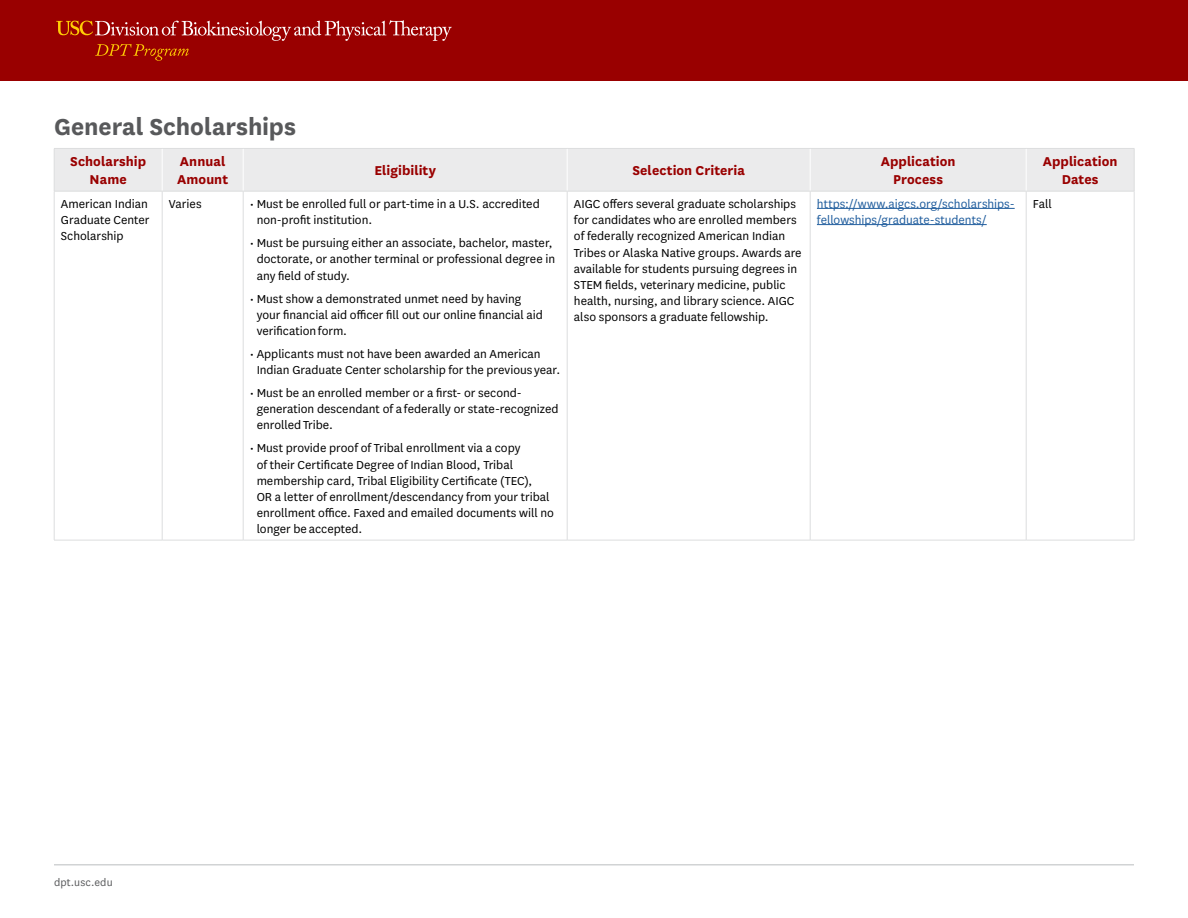
<style>
.page{position:relative;width:1188px;height:918px;background:#fff}
.page>*{position:absolute;margin:0;border:0;box-sizing:border-box;transform-origin:0 0}
.t1{font:700 27px "National";letter-spacing:-.005em;color:#58595b}
.t2{font:700 15px/18px "National";letter-spacing:.005em;color:#900;text-align:center}
.t3{font:13.5px/16.2px "National";color:#000}
.t4{font:13.5px/16.2px "National";color:#215e9e}
.t5{font:12px "National";letter-spacing:.015em;color:#58595b}
</style>
<div class="page">
<hr style="left:54px;top:864px;width:1080px;height:2px;background:#d1d3d4">
<div style="left:0;top:0;width:1188px;height:81px;background:#900"></div>
<svg style="left:56px;top:20px;width:396px;height:41px"></svg>
<div style="left:55px;top:149px;width:1079px;height:42px;background:#ebebec"></div>
<hr style="left:162px;top:149px;width:1px;height:42px;background:#fff">
<hr style="left:243px;top:149px;width:1px;height:42px;background:#fff">
<hr style="left:567px;top:149px;width:1px;height:42px;background:#fff">
<hr style="left:810px;top:149px;width:1px;height:42px;background:#fff">
<hr style="left:1026px;top:149px;width:1px;height:42px;background:#fff">
<hr style="left:54px;top:148px;width:108px;height:1px;background:#dcddde">
<hr style="left:54px;top:149px;width:1px;height:42px;background:#dcddde">
<hr style="left:162px;top:148px;width:81px;height:1px;background:#dcddde">
<hr style="left:243px;top:148px;width:324px;height:1px;background:#dcddde">
<hr style="left:567px;top:148px;width:243px;height:1px;background:#dcddde">
<hr style="left:810px;top:148px;width:216px;height:1px;background:#dcddde">
<hr style="left:1026px;top:148px;width:108px;height:1px;background:#dcddde">
<hr style="left:1134px;top:149px;width:1px;height:42px;background:#dcddde">
<hr style="left:54px;top:191px;width:108px;height:1px;background:#dcddde">
<hr style="left:162px;top:191px;width:81px;height:1px;background:#dcddde">
<hr style="left:243px;top:191px;width:324px;height:1px;background:#dcddde">
<hr style="left:567px;top:191px;width:243px;height:1px;background:#dcddde">
<hr style="left:810px;top:191px;width:216px;height:1px;background:#dcddde">
<hr style="left:1026px;top:191px;width:108px;height:1px;background:#dcddde">
<hr style="left:54px;top:191px;width:1px;height:349px;background:#dcddde">
<hr style="left:162px;top:191px;width:1px;height:349px;background:#dcddde">
<hr style="left:243px;top:191px;width:1px;height:349px;background:#dcddde">
<hr style="left:567px;top:191px;width:1px;height:349px;background:#dcddde">
<hr style="left:810px;top:191px;width:1px;height:349px;background:#dcddde">
<hr style="left:1026px;top:191px;width:1px;height:349px;background:#dcddde">
<hr style="left:1134px;top:191px;width:1px;height:349px;background:#dcddde">
<hr style="left:54px;top:540px;width:108px;height:1px;background:#dcddde">
<hr style="left:162px;top:540px;width:81px;height:1px;background:#dcddde">
<hr style="left:243px;top:540px;width:324px;height:1px;background:#dcddde">
<hr style="left:567px;top:540px;width:243px;height:1px;background:#dcddde">
<hr style="left:810px;top:540px;width:216px;height:1px;background:#dcddde">
<hr style="left:1026px;top:540px;width:108px;height:1px;background:#dcddde">
<hr style="left:817px;top:208px;width:198px;height:1px;background:#215e9e">
<hr style="left:817px;top:224px;width:170px;height:1px;background:#215e9e">
<h1 class="t1" style="left:54px;top:108px;width:243px">General Scholarships</h1>
<p class="t2" style="left:70px;top:152px;width:78px">Scholarship<br>Name</p>
<p class="t2" style="left:177px;top:152px;width:53px;text-align:left">Annual<br>Amount</p>
<p class="t2" style="left:374px;top:161px;width:63px">Eligibility</p>
<p class="t2" style="left:632px;top:161px;width:114px">Selection Criteria</p>
<p class="t2" style="left:881px;top:152px;width:76px">Application<br>Process</p>
<p class="t2" style="left:1043px;top:152px;width:76px">Application<br>Dates</p>
<p class="t3" style="left:61px;top:195px;width:90px">American Indian<br>Graduate Center<br>Scholarship</p>
<p class="t3" style="left:169px;top:195px;width:34px">Varies</p>
<p class="t3" style="left:257px;top:195px;width:285px;text-indent:-7px">• Must be enrolled full or part-time in a U.S. accredited non-profit institution.</p>
<p class="t3" style="left:574px;top:195px;width:229px">AIGC offers several graduate scholarships for candidates who are enrolled members of federally recognized American Indian Tribes or Alaska Native groups. Awards are available for students pursuing degrees in STEM fields, veterinary medicine, public health, nursing, and library science. AIGC also sponsors a graduate fellowship.</p>
<p class="t4" style="left:817px;top:195px;width:199px">https://www.aigcs.org/scholarships&shy;fellowships/graduate-students/</p>
<p class="t3" style="left:1033px;top:195px;width:20px">Fall</p>
<p class="t3" style="left:257px;top:234px;width:300px;text-indent:-7px">• Must be pursuing either an associate, bachelor, master, doctorate, or another terminal or professional degree in any field of study.</p>
<p class="t3" style="left:257px;top:290px;width:288px;text-indent:-7px">• Must show a demonstrated unmet need by having your financial aid officer fill out our online financial aid verification form.</p>
<p class="t3" style="left:257px;top:345px;width:305px;text-indent:-7px">• Applicants must not have been awarded an American<br>Indian Graduate Center scholarship for the previous year.</p>
<p class="t3" style="left:257px;top:384px;width:303px;text-indent:-7px">• Must be an enrolled member or a first- or second&shy;generation descendant of a federally or state-recognized enrolled Tribe.</p>
<p class="t3" style="left:257px;top:440px;width:299px;text-indent:-7px">• Must provide proof of Tribal enrollment via a copy<br>of their Certificate Degree of Indian Blood, Tribal membership card, Tribal Eligibility Certificate (TEC),<br>OR a letter of enrollment/descendancy from your tribal enrollment office. Faxed and emailed documents will no longer be accepted.</p>
<p class="t5" style="left:54px;top:875px;width:60px">dpt.usc.edu</p>
</div>
